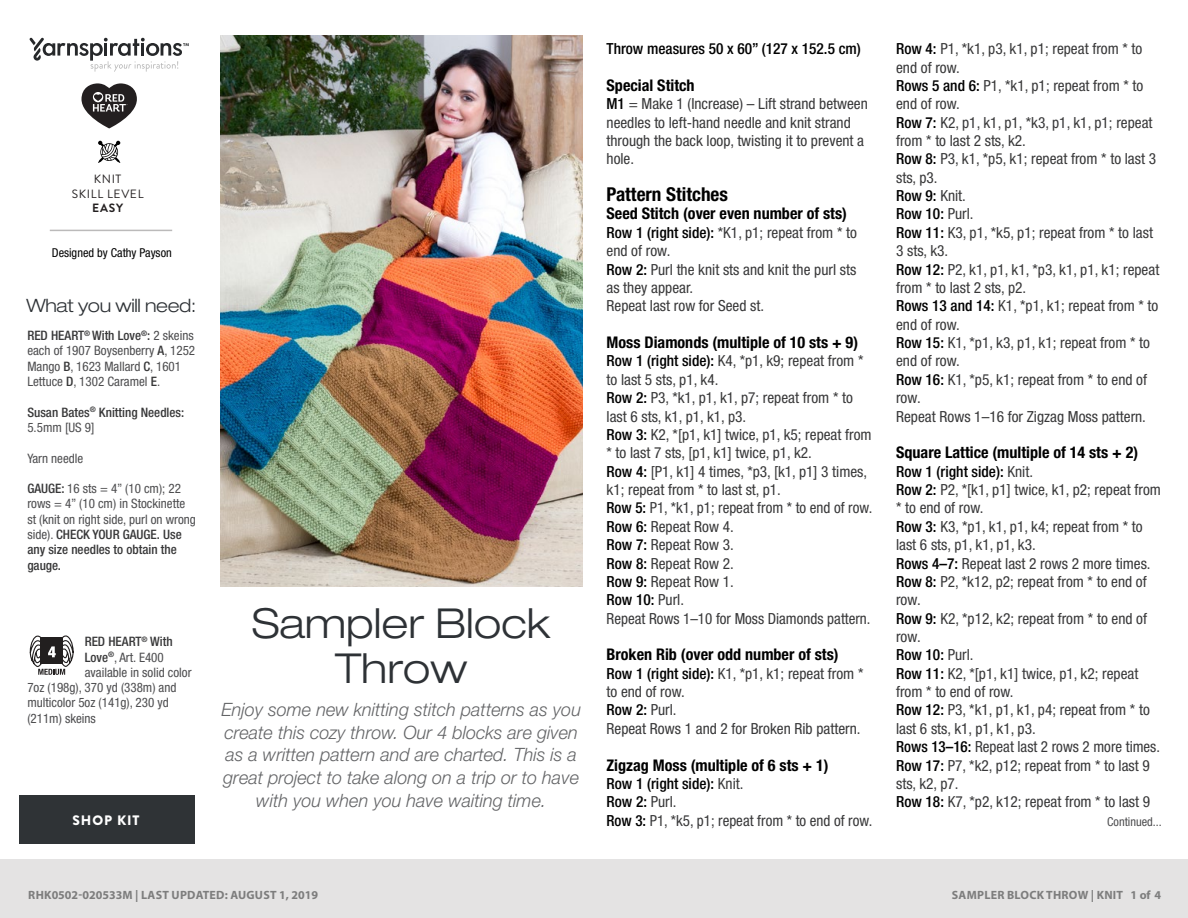
<style>
.page{position:relative;width:1188px;height:918px;background:#fff}
.page>*{position:absolute;margin:0;border:0;box-sizing:border-box;transform-origin:0 0}
.t1{font:300 expanded 41.4px/44.4px "Helvetica Neue LT Std";color:#2e3236;text-align:center}
.t2{font:700 condensed 19.2px "Helvetica Neue LT Std";color:#000}
.t3{font:italic 300 18.3px/23px "Helvetica Neue LT Std";color:#636466;text-align:center}
.t4{font:300 expanded 18.3px "Helvetica Neue LT Std";letter-spacing:-.02em;color:#2e3236}
.t5{font:700 condensed 16.05px "Helvetica Neue LT Std";color:#000}
.t6{font:condensed 15.3px/18.3px "Helvetica Neue LT Std";color:#383839}
.t7{font:500 condensed 15.3px "Helvetica Neue LT Std";color:#000}
.t8{font:900 13.65px "Brandon Grotesque";letter-spacing:.065em;color:#fff}
.t9{font:condensed 13.05px/15.3px "Helvetica Neue LT Std";color:#4d4d4f}
.t10{font:500 condensed 13.05px/15.3px "Helvetica Neue LT Std";color:#383839}
.t11{font:condensed 12.3px "Helvetica Neue LT Std";color:#000}
.t12{font:condensed 12.3px "Helvetica Neue LT Std";color:#4d4d4f}
.t13{font:700 12px "Myriad Pro";letter-spacing:.02em;color:#7d7d7d}
.Skill_Level{font:12px "Brandon Grotesque";letter-spacing:.055em;color:#231f20}
.Skill_Level-2{font:700 12px "Brandon Grotesque";color:#231f20}
.s1{font-weight:500;color:#383839}
.s2{font-weight:400;color:#4d4d4f}
.s3{font-weight:500;color:#000}
</style>
<div class="page">
<img style="left:221px;top:36px;width:361px;height:551px">
<svg style="left:29px;top:635px;width:45px;height:40px"></svg>
<div style="left:0;top:860px;width:1188px;height:58px;background:#e4e3e3"></div>
<svg style="left:98px;top:141px;width:22px;height:22px"></svg>
<svg style="left:30px;top:38px;width:159px;height:34px"></svg>
<svg style="left:81px;top:83px;width:56px;height:45px"></svg>
<hr style="left:50px;top:230px;width:122px;height:1px;background:#bbbaba">
<div style="left:19px;top:795px;width:175px;height:48px;background:#2f3336"></div>
<p class="Skill_Level" style="left:94px;top:171px;width:29px">KNIT</p>
<p class="Skill_Level" style="left:72px;top:185px;width:73px">SKILL LEVEL</p>
<p class="Skill_Level-2" style="left:92px;top:200px;width:33px">EASY</p>
<p class="t11" style="left:52px;top:246px;width:121px">Designed by Cathy Payson</p>
<p class="t4" style="left:27px;top:294px;width:171px">What you will need:</p>
<p class="t9" style="left:27px;top:328px;width:169px"><span class="s1">RED HEART</span><sup>®</sup> <span class="s1">With Love</span><sup>®</sup><span class="s1">:</span> 2 skeins each of 1907 Boysenberry <span class="s1">A</span>, 1252<br>Mango <span class="s1">B</span>, 1623 Mallard <span class="s1">C</span>, 1601<br>Lettuce <span class="s1">D</span>, 1302 Caramel <span class="s1">E</span>.</p>
<p class="t10" style="left:27px;top:404px;width:158px">Susan Bates<sup>®</sup> Knitting Needles:<br><span class="s2">5.5mm [US 9]</span></p>
<p class="t9" style="left:27px;top:450px;width:58px">Yarn needle</p>
<p class="t9" style="left:27px;top:481px;width:170px"><span class="s1">GAUGE:</span> 16 sts = 4” (10 cm); 22 rows = 4” (10 cm) in Stockinette st (knit on right side, purl on wrong side). <span class="s1">CHECK YOUR GAUGE. Use any size needles to obtain the gauge.</span></p>
<p class="t10" style="left:85px;top:634px;width:90px">RED HEART<sup>®</sup> With</p>
<p class="t9" style="left:85px;top:649px;width:81px"><span class="s1">Love</span><sup>®</sup>, Art. E400</p>
<p class="t9" style="left:85px;top:664px;width:108px">available in solid color</p>
<p class="t9" style="left:27px;top:680px;width:151px">7oz (198g), 370 yd (338m) and</p>
<p class="t9" style="left:27px;top:695px;width:143px">multicolor 5oz (141g), 230 yd</p>
<p class="t9" style="left:27px;top:710px;width:70px">(211m) skeins</p>
<p class="t8" style="left:72px;top:810px;width:69px">SHOP KIT</p>
<p class="t1" style="left:252px;top:601px;width:300px">Sampler Block<br>Throw</p>
<p class="t3" style="left:221px;top:697px;width:361px">Enjoy some new knitting stitch patterns as you create this cozy throw. Our 4 blocks are given as a written pattern and are charted. This is a great project to take along on a trip or to have with you when you have waiting time.</p>
<p class="t13" style="left:28px;top:887px;width:291px">RHK0502-020533M | LAST UPDATED: AUGUST 1, 2019</p>
<p class="t7" style="left:607px;top:40px;width:256px">Throw measures 50 x 60” (127 x 152.5 cm)</p>
<p class="t5" style="left:607px;top:75px;width:90px">Special Stitch</p>
<p class="t6" style="left:607px;top:95px;width:263px"><span class="s3">M1</span> = Make 1 (Increase) – Lift strand between needles to left-hand needle and knit strand through the back loop, twisting it to prevent a hole.</p>
<p class="t2" style="left:607px;top:183px;width:123px">Pattern Stitches</p>
<p class="t5" style="left:607px;top:204px;width:242px">Seed Stitch (over even number of sts)</p>
<p class="t6" style="left:607px;top:223px;width:252px"><span class="s3">Row 1 (right side):</span> *K1, p1; repeat from * to end of row.<br><span class="s3">Row 2:</span> Purl the knit sts and knit the purl sts as they appear.<br>Repeat last row for Seed st.</p>
<p class="t5" style="left:607px;top:333px;width:253px">Moss Diamonds (multiple of 10 sts + 9)</p>
<p class="t6" style="left:607px;top:352px;width:267px"><span class="s3">Row 1 (right side):</span> K4, *p1, k9; repeat from * to last 5 sts, p1, k4.<br><span class="s3">Row 2:</span> P3, *k1, p1, k1, p7; repeat from * to last 6 sts, k1, p1, k1, p3.<br><span class="s3">Row 3:</span> K2, *[p1, k1] twice, p1, k5; repeat from * to last 7 sts, [p1, k1] twice, p1, k2.<br><span class="s3">Row 4:</span> [P1, k1] 4 times, *p3, [k1, p1] 3 times, k1; repeat from * to last st, p1.<br><span class="s3">Row 5:</span> P1, *k1, p1; repeat from * to end of row.<br><span class="s3">Row 6:</span> Repeat Row 4.<br><span class="s3">Row 7:</span> Repeat Row 3.<br><span class="s3">Row 8:</span> Repeat Row 2.<br><span class="s3">Row 9:</span> Repeat Row 1.<br><span class="s3">Row 10:</span> Purl.<br>Repeat Rows 1–10 for Moss Diamonds pattern.</p>
<p class="t5" style="left:607px;top:645px;width:234px">Broken Rib (over odd number of sts)</p>
<p class="t6" style="left:607px;top:664px;width:258px"><span class="s3">Row 1 (right side):</span> K1, *p1, k1; repeat from * to end of row.<br><span class="s3">Row 2:</span> Purl.<br>Repeat Rows 1 and 2 for Broken Rib pattern.</p>
<p class="t5" style="left:607px;top:755px;width:224px">Zigzag Moss (multiple of 6 sts + 1)</p>
<p class="t6" style="left:607px;top:774px;width:267px"><span class="s3">Row 1 (right side):</span> Knit.<br><span class="s3">Row 2:</span> Purl.<br><span class="s3">Row 3:</span> P1, *k5, p1; repeat from * to end of row.</p>
<p class="t6" style="left:896px;top:39px;width:265px"><span class="s3">Row 4:</span> P1, *k1, p3, k1, p1; repeat from * to end of row.<br><span class="s3">Rows 5 and 6:</span> P1, *k1, p1; repeat from * to end of row.<br><span class="s3">Row 7:</span> K2, p1, k1, p1, *k3, p1, k1, p1; repeat from * to last 2 sts, k2.<br><span class="s3">Row 8:</span> P3, k1, *p5, k1; repeat from * to last 3 sts, p3.<br><span class="s3">Row 9:</span> Knit.<br><span class="s3">Row 10:</span> Purl.<br><span class="s3">Row 11:</span> K3, p1, *k5, p1; repeat from * to last<br>3 sts, k3.<br><span class="s3">Row 12:</span> P2, k1, p1, k1, *p3, k1, p1, k1; repeat from * to last 2 sts, p2.<br><span class="s3">Rows 13 and 14:</span> K1, *p1, k1; repeat from * to end of row.<br><span class="s3">Row 15:</span> K1, *p1, k3, p1, k1; repeat from * to end of row.<br><span class="s3">Row 16:</span> K1, *p5, k1; repeat from * to end of row.<br>Repeat Rows 1–16 for Zigzag Moss pattern.</p>
<p class="t5" style="left:896px;top:443px;width:244px">Square Lattice (multiple of 14 sts + 2)</p>
<p class="t6" style="left:896px;top:462px;width:266px"><span class="s3">Row 1 (right side):</span> Knit.<br><span class="s3">Row 2:</span> P2, *[k1, p1] twice, k1, p2; repeat from * to end of row.<br><span class="s3">Row 3:</span> K3, *p1, k1, p1, k4; repeat from * to last 6 sts, p1, k1, p1, k3.<br><span class="s3">Rows 4–7:</span> Repeat last 2 rows 2 more times.<br><span class="s3">Row 8:</span> P2, *k12, p2; repeat from * to end of row.<br><span class="s3">Row 9:</span> K2, *p12, k2; repeat from * to end of row.<br><span class="s3">Row 10:</span> Purl.<br><span class="s3">Row 11:</span> K2, *[p1, k1] twice, p1, k2; repeat from * to end of row.<br><span class="s3">Row 12:</span> P3, *k1, p1, k1, p4; repeat from * to last 6 sts, k1, p1, k1, p3.<br><span class="s3">Rows 13–16:</span> Repeat last 2 rows 2 more times.<br><span class="s3">Row 17:</span> P7, *k2, p12; repeat from * to last 9 sts, k2, p7.<br><span class="s3">Row 18:</span> K7, *p2, k12; repeat from * to last 9</p>
<p class="t12" style="left:1107px;top:814px;width:56px">Continued...</p>
<p class="t13" style="left:952px;top:887px;width:211px">SAMPLER BLOCK THROW | KNIT 1 of 4</p>
</div>
